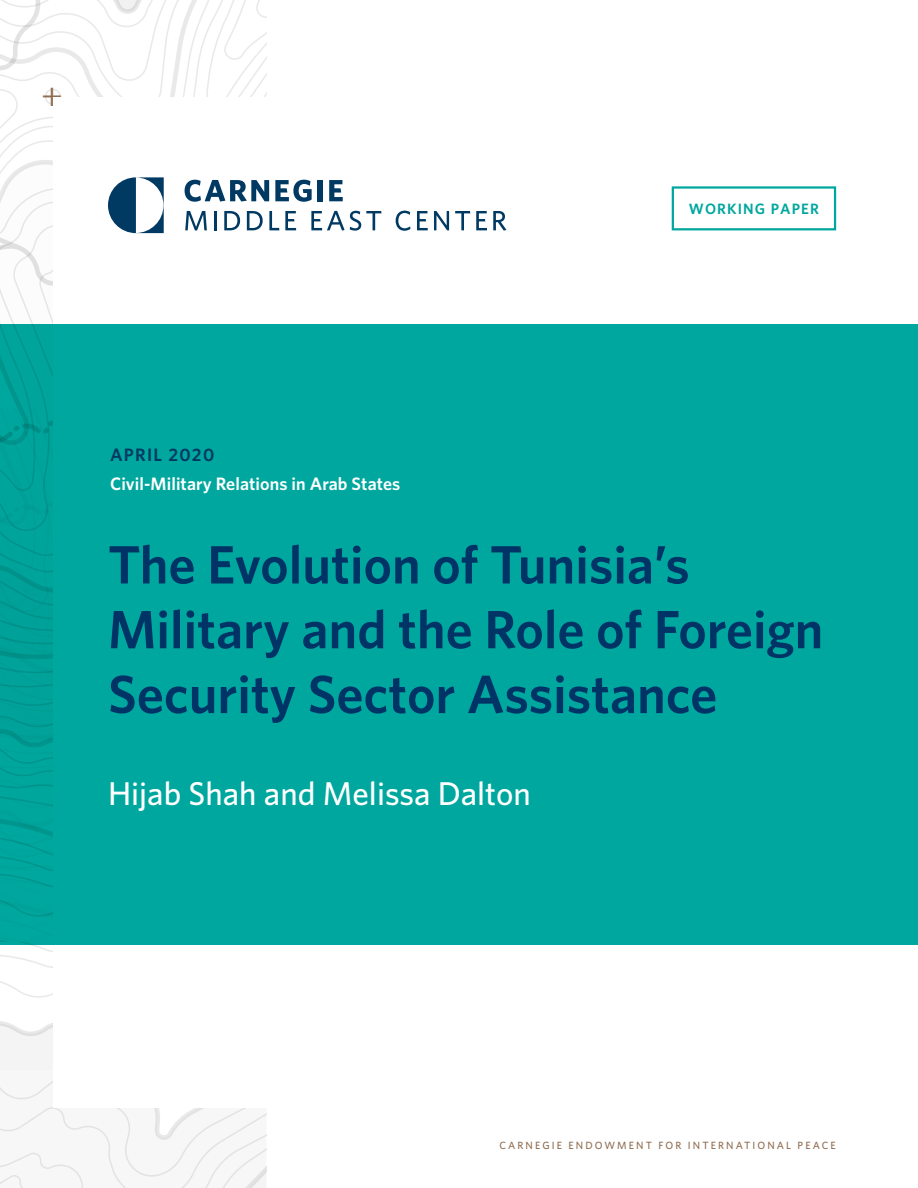
<style>
.page{position:relative;width:918px;height:1188px;background:#fff}
.page>*{position:absolute;margin:0;border:0;box-sizing:border-box;transform-origin:0 0}
.t1{font:600 54px/64.8px "Whitney";color:#036}
.t2{font:37.5px "Minion Pro";color:#8f6d50}
.t3{font:500 33px "Whitney";color:#fff}
.t4{font:600 18px "Whitney";letter-spacing:.005em;color:#fff}
.t5{font:600 18px "Whitney";letter-spacing:.07em;color:#003a63}
.t6{font:600 15px "Whitney";letter-spacing:.075em;color:#00a79e}
.t7{font:500 10.5px "Whitney";letter-spacing:.2em;color:#8f6d50}
</style>
<div class="page">
<svg style="left:0;top:1065px;width:266px;height:123px"></svg>
<svg style="left:0;top:981px;width:53px;height:84px"></svg>
<div style="left:53px;top:98px;width:865px;height:1010px;background:#fff"></div>
<div style="left:0;top:324px;width:918px;height:621px;background:#00a79e"></div>
<svg style="left:396px;top:211px;width:14px;height:20px"></svg>
<svg style="left:417px;top:211px;width:11px;height:19px"></svg>
<svg style="left:434px;top:211px;width:15px;height:19px"></svg>
<svg style="left:455px;top:211px;width:15px;height:19px"></svg>
<svg style="left:476px;top:211px;width:11px;height:19px"></svg>
<svg style="left:493px;top:211px;width:14px;height:20px"></svg>
<svg style="left:0;top:0;width:382px;height:942px"></svg>
<div style="left:672px;top:186px;width:164px;height:44px;border:2px solid #00a79e"></div>
<p class="t2" style="left:41px;top:71px;width:23px">+</p>
<p class="t6" style="left:689px;top:199px;width:132px">WORKING PAPER</p>
<p class="t5" style="left:110px;top:443px;width:106px">APRIL 2020</p>
<p class="t4" style="left:110px;top:472px;width:292px">Civil-Military Relations in Arab States</p>
<p class="t1" style="left:108px;top:531px;width:717px">The Evolution of Tunisia’s<br>Military and the Role of Foreign<br>Security Sector Assistance</p>
<p class="t3" style="left:108px;top:771px;width:424px">Hijab Shah and Melissa Dalton</p>
<p class="t7" style="left:500px;top:1138px;width:338px">CARNEGIE ENDOWMENT FOR INTERNATIONAL PEACE</p>
</div>
